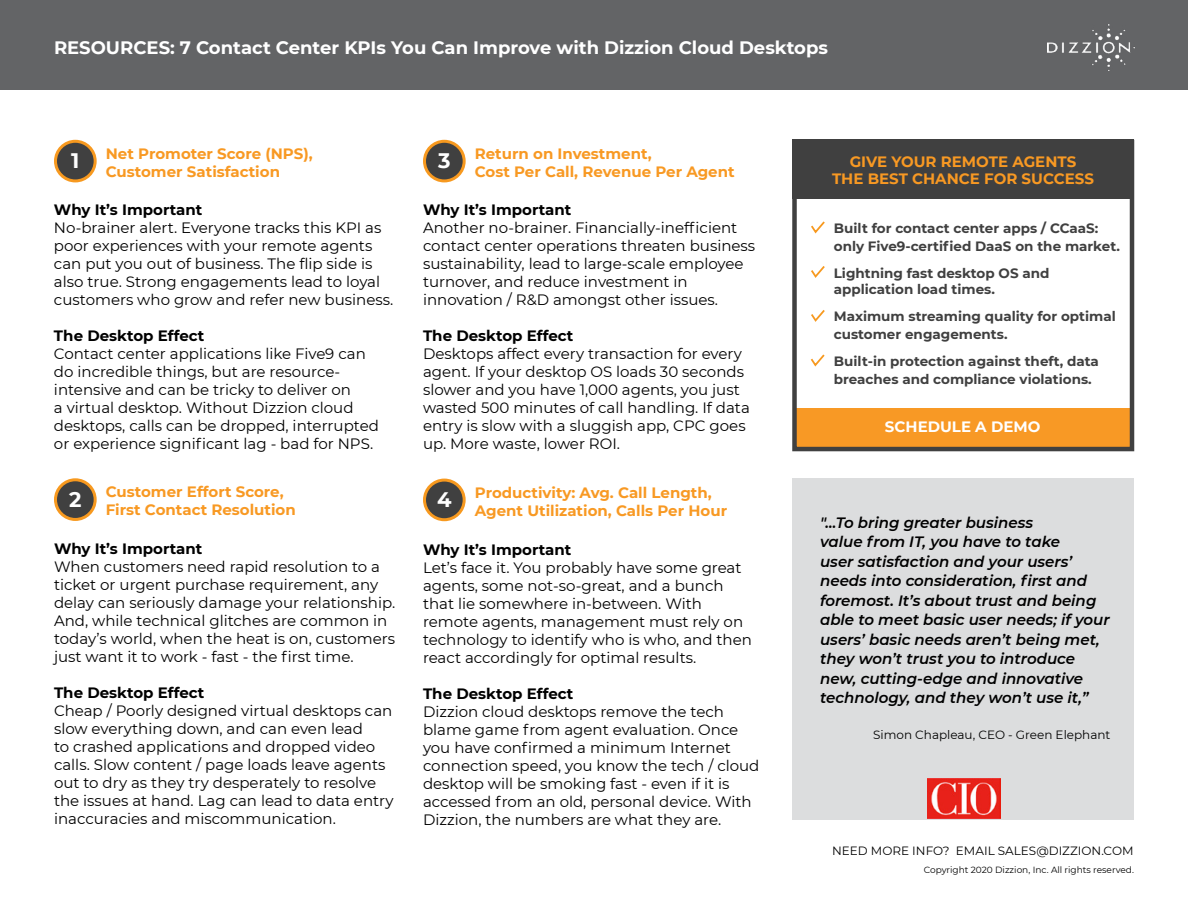
<style>
.page{position:relative;width:1188px;height:918px;background:#fff}
.page>*{position:absolute;margin:0;border:0;box-sizing:border-box;transform-origin:0 0}
.t1{font:700 21px "Montserrat";color:#fff}
.t2{font:700 18px "Montserrat";color:#fff}
.t3{font:15px/18px "Montserrat";color:#000}
.t4{font:italic 600 15px/19.5px "Montserrat";color:#000}
.t5{font:700 15px/18px "Montserrat";color:#f89923}
.t6{font:700 15px "Montserrat";color:#000}
.t7{font:700 15px "Montserrat";color:#fff}
.t8{font:700 13.5px/18px "Montserrat";color:#404040}
.t9{font:12px "Montserrat";color:#000}
.t10{font:9px "Montserrat";color:#000}
.s1{color:#000101}
</style>
<div class="page">
<div style="left:0;top:0;width:1188px;height:89px;background:#636466"></div>
<div style="left:56px;top:141px;width:39px;height:40px;background:#404040;border-radius:50%"></div>
<div style="left:54px;top:140px;width:43px;height:42px;border:3px solid #f7991f;border-radius:50%"></div>
<div style="left:56px;top:480px;width:39px;height:39px;background:#404040;border-radius:50%"></div>
<div style="left:54px;top:478px;width:43px;height:43px;border:3px solid #f7991f;border-radius:50%"></div>
<div style="left:425px;top:141px;width:39px;height:40px;background:#404040;border-radius:50%"></div>
<div style="left:423px;top:140px;width:43px;height:42px;border:3px solid #f7991f;border-radius:50%"></div>
<div style="left:425px;top:480px;width:39px;height:40px;background:#404040;border-radius:50%"></div>
<div style="left:423px;top:479px;width:43px;height:42px;border:3px solid #f7991f;border-radius:50%"></div>
<div style="left:796px;top:409px;width:335px;height:39px;background:#f89925"></div>
<div style="left:792px;top:140px;width:342px;height:59px;background:#404040"></div>
<svg style="left:811px;top:221px;width:14px;height:13px"></svg>
<svg style="left:811px;top:266px;width:14px;height:12px"></svg>
<svg style="left:811px;top:310px;width:14px;height:12px"></svg>
<div style="left:792px;top:478px;width:342px;height:341px;background:#dcddde"></div>
<img style="left:927px;top:779px;width:73px;height:40px">
<div style="left:792px;top:140px;width:342px;height:311px;border:4px solid #404040"></div>
<img style="left:1048px;top:24px;width:86px;height:47px">
<svg style="left:810px;top:354px;width:15px;height:13px"></svg>
<p class="t2" style="left:54px;top:34px;width:776px">RESOURCES: 7 Contact Center KPIs You Can Improve with Dizzion Cloud Desktops</p>
<p class="t5" style="left:106px;top:144px;width:208px">Net Promoter Score (NPS),<br>Customer Satisfaction</p>
<p class="t6" style="left:54px;top:199px;width:150px">Why It’s Important</p>
<p class="t3" style="left:54px;top:218px;width:341px">No-brainer alert. Everyone tracks this KPI as poor experiences with your remote agents can put you out of business. The flip side is also true. Strong engagements lead to loyal customers who grow and refer new business.</p>
<p class="t6" style="left:54px;top:325px;width:152px">The Desktop Effect</p>
<p class="t3" style="left:54px;top:344px;width:326px">Contact center applications like Five9 can do incredible things, but are resource&shy;intensive and can be tricky to deliver on<br>a virtual desktop. Without Dizzion cloud desktops, calls can be dropped, interrupted or experience significant lag - bad for NPS.</p>
<h1 class="t1" style="left:71px;top:146px;width:10px">1</h1>
<p class="t5" style="left:106px;top:482px;width:191px">Customer Effort Score,<br>First Contact Resolution</p>
<h1 class="t1" style="left:69px;top:484px;width:14px">2</h1>
<p class="t6" style="left:54px;top:537px;width:150px">Why It’s Important</p>
<p class="t3" style="left:54px;top:557px;width:343px">When customers need rapid resolution to a ticket or urgent purchase requirement, any delay can seriously damage your relationship.<br>And, while technical glitches are common in today’s world, when the heat is on, customers just want it to work - fast - the first time.</p>
<p class="t6" style="left:54px;top:681px;width:152px">The Desktop Effect</p>
<p class="t3" style="left:54px;top:701px;width:341px">Cheap / Poorly designed virtual desktops can slow everything down, and can even lead<br>to crashed applications and dropped video calls. Slow content / page loads leave agents out to dry as they try desperately to resolve the issues at hand. Lag can lead to data entry inaccuracies and miscommunication.</p>
<p class="t5" style="left:475px;top:144px;width:261px">Return on Investment,<br>Cost Per Call, Revenue Per Agent</p>
<h1 class="t1" style="left:438px;top:146px;width:14px">3</h1>
<p class="t6" style="left:423px;top:199px;width:150px">Why It’s Important</p>
<p class="t3" style="left:423px;top:218px;width:334px">Another no-brainer. Financially-inefficient contact center operations threaten business sustainability, lead to large-scale employee turnover, and reduce investment in innovation / R&amp;D amongst other issues.</p>
<p class="t6" style="left:423px;top:325px;width:152px">The Desktop Effect</p>
<p class="t3" style="left:423px;top:344px;width:328px">Desktops affect every transaction for every agent. If your desktop OS loads 30 seconds slower and you have 1,000 agents, you just wasted 500 minutes of call handling. If data entry is slow with a sluggish app, CPC goes up. More waste, lower ROI.</p>
<p class="t5" style="left:475px;top:483px;width:254px">Productivity: Avg. Call Length,<br>Agent Utilization, Calls Per Hour</p>
<h1 class="t1" style="left:437px;top:484px;width:16px">4</h1>
<p class="t6" style="left:423px;top:539px;width:150px">Why It’s Important</p>
<p class="t3" style="left:423px;top:558px;width:330px">Let’s face it. You probably have some great agents, some not-so-great, and a bunch that lie somewhere in-between. With remote agents, management must rely on technology to identify who is who, and then react accordingly for optimal results.</p>
<p class="t6" style="left:423px;top:683px;width:152px">The Desktop Effect</p>
<p class="t3" style="left:423px;top:702px;width:338px">Dizzion cloud desktops remove the tech blame game from agent evaluation. Once you have confirmed a minimum Internet connection speed, you know the tech / cloud desktop will be smoking fast - even if it is accessed from an old, personal device. With Dizzion, the numbers are what they are.</p>
<p class="t5" style="left:832px;top:153px;width:263px;line-height:16.5px;text-align:center">GIVE YOUR REMOTE AGENTS<br>THE BEST CHANCE FOR SUCCESS</p>
<p class="t8" style="left:834px;top:219px;width:288px">Built for contact center apps / CCaaS: only Five9-certified DaaS on the market.</p>
<p class="t8" style="left:834px;top:264px;width:217px;line-height:16.5px">Lightning fast desktop OS and application load times.</p>
<p class="t8" style="left:834px;top:307px;width:283px">Maximum streaming quality for optimal customer engagements.</p>
<p class="t8" style="left:834px;top:352px;width:267px">Built-in protection against theft, data breaches and compliance violations.</p>
<p class="t7" style="left:885px;top:416px;width:157px">SCHEDULE A DEMO</p>
<p class="t4" style="left:820px;top:512px;width:291px">"...To bring greater business<br>value from IT, you have to take<br>user satisfaction and your users’ needs into consideration, first and foremost. It’s about trust and being able to meet basic user needs; if your users’ basic needs aren’t being met, they won’t trust you to introduce new, cutting-edge and innovative technology, and they won’t use it,”</p>
<p class="t9" style="left:873px;top:726px;width:239px">Simon Chapleau, CEO - Green Elephant</p>
<p class="t9" style="left:832px;top:842px;width:303px">NEED MORE INFO? EMAIL <span class="s1">SALES@DIZZION.COM</span></p>
<p class="t10" style="left:924px;top:863px;width:212px">Copyright 2020 Dizzion, Inc. All rights reserved.</p>
</div>
